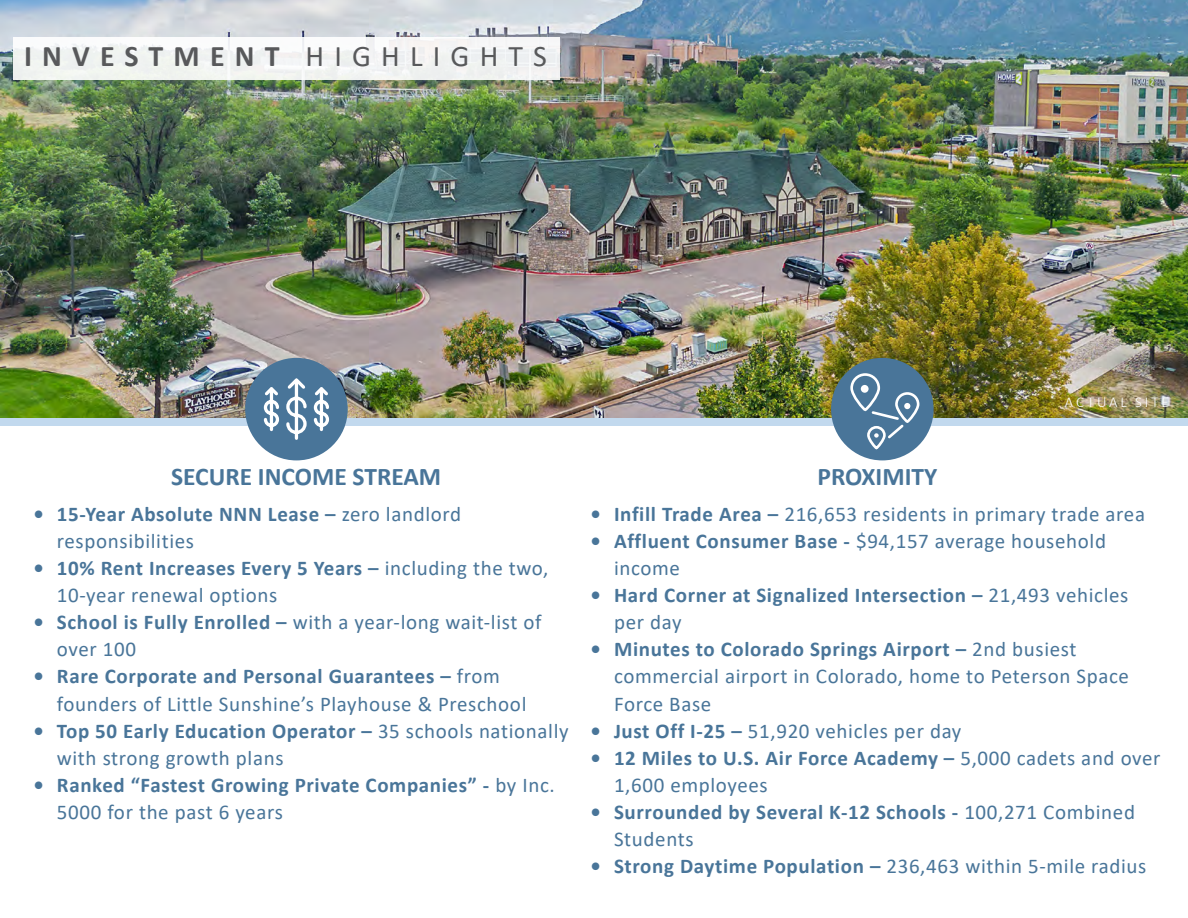
<style>
.page{position:relative;width:1188px;height:918px;background:#fff}
.page>*{position:absolute;margin:0;border:0;box-sizing:border-box;transform-origin:0 0}
.t1{font:700 30px "Calibri";letter-spacing:.34em;color:#58595b}
.t2{font:700 25.5px "Calibri";color:#497599}
.t3{font:21px/27px "Calibri";letter-spacing:.03em;color:#497599}
.t4{font:700 21px/27px "Calibri";letter-spacing:.03em;color:#497599}
.t5{font:300 15px "Calibri";letter-spacing:.19em;color:#fff}
.s1{font-weight:400}
.s2{font-weight:700}
</style>
<div class="page">
<img style="left:0;top:0;width:1188px;height:418px">
<div style="left:0;top:418px;width:1188px;height:7px;background:#c2d9ee"></div>
<div style="left:245px;top:358px;width:103px;height:102px;background:#497599;border-radius:50%"></div>
<svg style="left:263px;top:378px;width:67px;height:62px"></svg>
<div style="left:831px;top:358px;width:103px;height:102px;background:#497599;border-radius:50%"></div>
<div style="left:850px;top:373px;width:30px;height:38px;border:3px solid #fff;border-radius:14px"></div>
<div style="left:861px;top:385px;width:8px;height:8px;background:#fff;border-radius:50%"></div>
<div style="left:867px;top:426px;width:19px;height:23px;border:3px solid #fff;border-radius:8px"></div>
<div style="left:895px;top:392px;width:24px;height:31px;border:3px solid #fff;border-radius:11px"></div>
<svg style="left:870px;top:403px;width:40px;height:38px"></svg>
<div style="left:13px;top:37px;width:546px;height:43px;background:#f2f4f2"></div>
<h1 class="t1" style="left:24px;top:34px;width:524px">INVESTMENT <span class="s1">HIGHLIGHTS</span></h1>
<p class="t5" style="left:1065px;top:393px;width:105px">ACTUAL SITE</p>
<p class="t2" style="left:171px;top:459px;width:272px">SECURE INCOME STREAM</p>
<p class="t3" style="left:57px;top:500px;width:406px;text-indent:-23px"><span class="s2">• 15-Year Absolute NNN Lease –</span> zero landlord responsibilities</p>
<p class="t3" style="left:57px;top:554px;width:493px;text-indent:-23px"><span class="s2">• 10% Rent Increases Every 5 Years –</span> including the two,<br>10-year renewal options</p>
<p class="t3" style="left:57px;top:608px;width:486px;text-indent:-23px"><span class="s2">• School is Fully Enrolled –</span> with a year-long wait-list of over 100</p>
<p class="t3" style="left:57px;top:662px;width:471px;text-indent:-23px"><span class="s2">• Rare Corporate and Personal Guarantees –</span> from founders of Little Sunshine’s Playhouse &amp; Preschool</p>
<p class="t3" style="left:57px;top:717px;width:513px;text-indent:-23px"><span class="s2">• Top 50 Early Education Operator –</span> 35 schools nationally with strong growth plans</p>
<p class="t4" style="left:57px;top:771px;width:499px;text-indent:-23px">• Ranked “Fastest Growing Private Companies” - <span class="s1">by Inc.<br>5000 for the past 6 years</span></p>
<p class="t2" style="left:817px;top:459px;width:121px">PROXIMITY</p>
<p class="t3" style="left:591px;top:500px;width:556px"><span class="s2">• Infill Trade Area –</span> 216,653 residents in primary trade area</p>
<p class="t3" style="left:614px;top:527px;width:494px;text-indent:-23px"><span class="s2">• Affluent Consumer Base -</span> $94,157 average household income</p>
<p class="t4" style="left:614px;top:582px;width:516px;text-indent:-23px">• Hard Corner at Signalized Intersection – <span class="s1">21,493 vehicles per day</span></p>
<p class="t3" style="left:614px;top:635px;width:517px;text-indent:-23px"><span class="s2">• Minutes to Colorado Springs Airport –</span> 2nd busiest commercial airport in Colorado, home to Peterson Space<br>Force Base</p>
<p class="t3" style="left:591px;top:717px;width:372px"><span class="s2">• Just Off I-25 –</span> 51,920 vehicles per day</p>
<p class="t3" style="left:614px;top:744px;width:548px;text-indent:-23px"><span class="s2">• 12 Miles to U.S. Air Force Academy –</span> 5,000 cadets and over<br>1,600 employees</p>
<p class="t4" style="left:614px;top:798px;width:523px;text-indent:-23px">• Surrounded by Several K-12 Schools - <span class="s1">100,271 Combined<br>Students</span></p>
<p class="t4" style="left:591px;top:852px;width:557px">• Strong Daytime Population – <span class="s1">236,463 within 5-mile radius</span></p>
</div>
